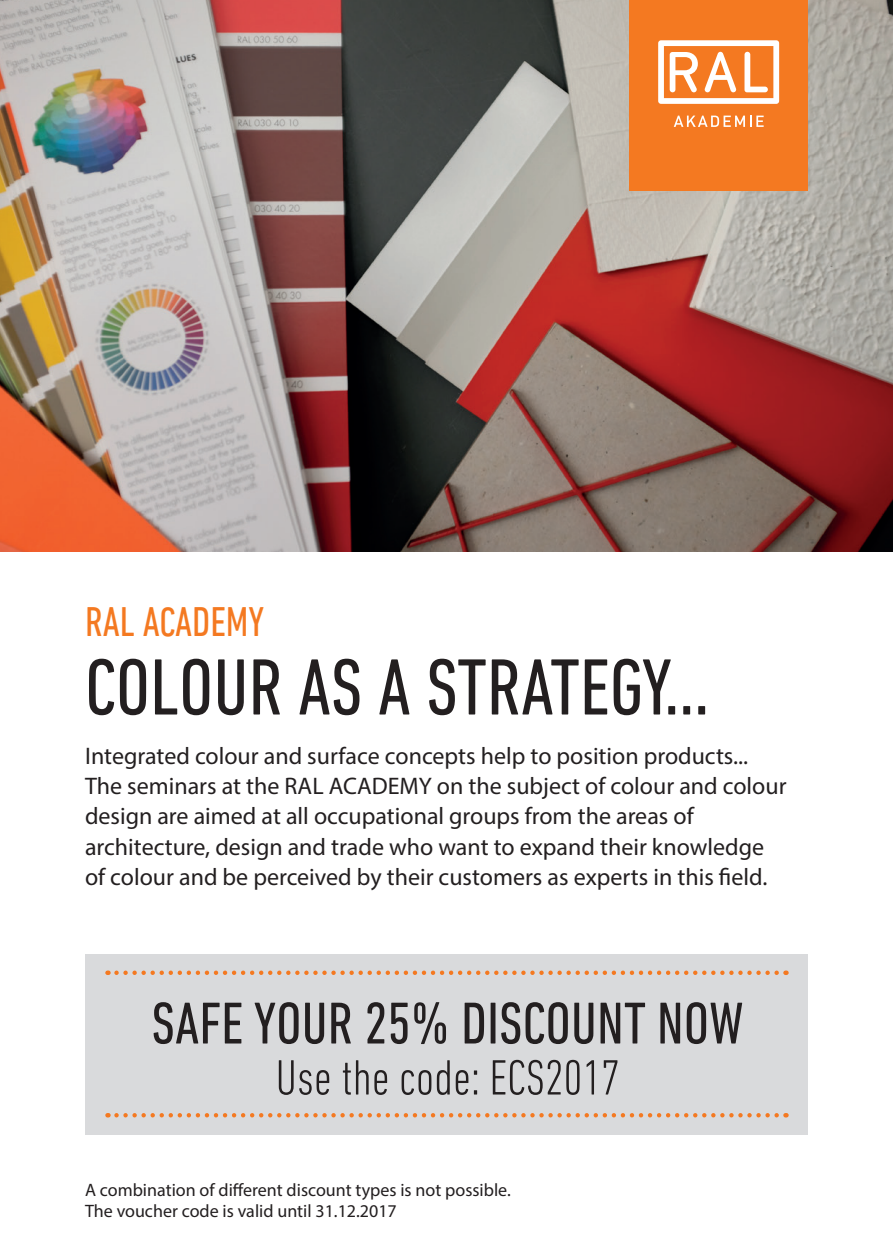
<style>
.page{position:relative;width:893px;height:1259px;background:#fff}
.page>*{position:absolute;margin:0;border:0;box-sizing:border-box;transform-origin:0 0}
.t1{font:condensed 81px "DIN Next LT Pro";color:#231f20}
.t2{font:condensed 60px "DIN Next LT Pro";color:#231f20}
.t3{font:300 condensed 50.4px "DIN Next LT Pro";color:#231f20}
.t4{font:condensed 42px "DIN Next LT Pro";color:#f47921}
.t5{font:24px/30px "Myriad Pro";color:#231f20}
.t6{font:18px/21px "Myriad Pro";color:#231f20}
</style>
<div class="page">
<img style="left:0;top:0;width:893px;height:551px">
<div style="left:629px;top:0;width:179px;height:190px;background:#f47921"></div>
<svg style="left:658px;top:40px;width:121px;height:64px"></svg>
<svg style="left:674px;top:116px;width:90px;height:11px"></svg>
<div style="left:85px;top:954px;width:723px;height:180px;background:#d9dadc"></div>
<svg style="left:117px;top:970px;width:669px;height:5px"></svg>
<svg style="left:117px;top:1113px;width:669px;height:4px"></svg>
<h3 class="t4" style="left:85px;top:598px;width:181px">RAL ACADEMY</h3>
<h1 class="t1" style="left:85px;top:641px;width:626px">COLOUR AS A STRATEGY...</h1>
<p class="t5" style="left:85px;top:741px;width:703px">Integrated colour and surface concepts help to position products...<br>The seminars at the RAL ACADEMY on the subject of colour and colour design are aimed at all occupational groups from the areas of architecture, design and trade who want to expand their knowledge of colour and be perceived by their customers as experts in this field.</p>
<h2 class="t2" style="left:151px;top:989px;width:594px">SAFE YOUR 25% DISCOUNT NOW</h2>
<h3 class="t3" style="left:275px;top:1049px;width:346px">Use the code: ECS2017</h3>
<p class="t6" style="left:85px;top:1178px;width:427px">A combination of different discount types is not possible.<br>The voucher code is valid until 31.12.2017</p>
</div>
